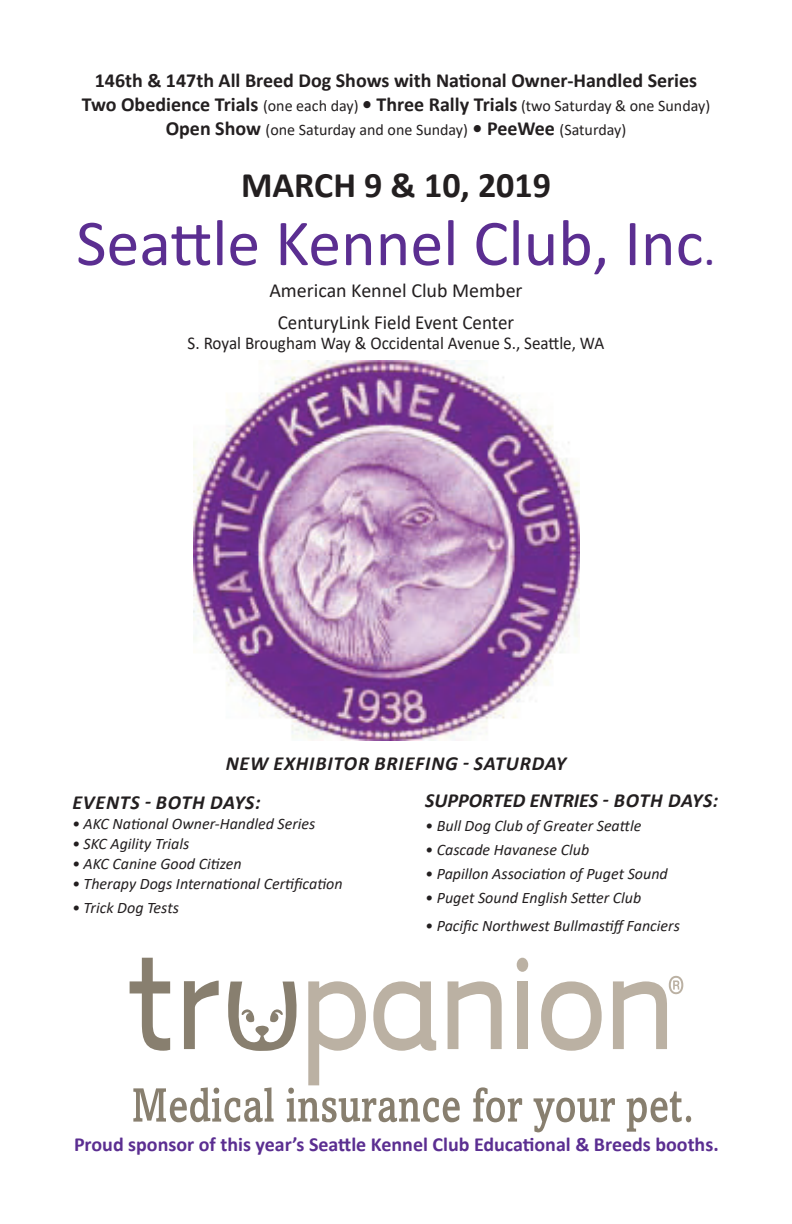
<style>
.page{position:relative;width:792px;height:1224px;background:#fff}
.page>*{position:absolute;margin:0;border:0;box-sizing:border-box;transform-origin:0 0}
.t1{font:66px "Calibri";color:#5b2e91}
.t2{font:700 36px "Calibri";color:#231f20}
.t3{font:700 20px/24px "Calibri";color:#231f20;text-align:center}
.t4{font:italic 700 20px/36.4px "Calibri";letter-spacing:.04em;color:#231f20}
.t5{font:700 20px "Calibri";color:#5b2e91}
.t6{font:20px/32px "Calibri";color:#231f20;text-align:center}
.t7{font:18px "Calibri";color:#231f20;scale:.95 1}
.t8{font:italic 16px "Calibri";color:#231f20}
.t9{font:16px "Calibri";color:#231f20}
.s1{font-weight:400;font-size:16px}
.s2{font-weight:700;font-size:20px}
.s3{font-size:48px}
</style>
<div class="page">
<svg style="left:534px;top:1098px;width:81px;height:34px"></svg>
<svg style="left:627px;top:1092px;width:64px;height:40px"></svg>
<svg style="left:541px;top:981px;width:61px;height:70px"></svg>
<div style="left:517px;top:981px;width:11px;height:68px;background:#bbb1a3"></div>
<div style="left:517px;top:958px;width:11px;height:14px;background:#bbb1a3;border-radius:50%"></div>
<svg style="left:130px;top:958px;width:392px;height:164px"></svg>
<svg style="left:613px;top:976px;width:70px;height:73px"></svg>
<img style="left:193px;top:361px;width:386px;height:379px">
<p class="t3" style="left:82px;top:68px;width:630px">146th &amp; 147th All Breed Dog Shows with National Owner-Handled Series<br>Two Obedience Trials <span class="s1">(one each day)</span> • Three Rally Trials <span class="s1">(two Saturday &amp; one Sunday)</span></p>
<p class="t9" style="left:166px;top:119px;width:462px"><span class="s2">Open Show</span> (one Saturday and one Sunday) <span class="s2">• PeeWee</span> (Saturday)</p>
<h2 class="t2" style="left:241px;top:160px;width:312px">MARCH 9 &amp; 10, 2019</h2>
<h1 class="t1" style="left:76px;top:197px;width:641px">Seattle Kennel Club, Inc<span class="s3">.</span></h1>
<p class="t6" style="left:269px;top:274px;width:255px">American Kennel Club Member<br>CenturyLink Field Event Center</p>
<p class="t7" style="left:188px;top:331px;width:440px">S. Royal Brougham Way &amp; Occidental Avenue S., Seattle, WA</p>
<p class="t4" style="left:425px;top:745px;width:295px;text-indent:-199px">NEW EXHIBITOR BRIEFING - SATURDAY<br>SUPPORTED ENTRIES - BOTH DAYS:</p>
<p class="t8" style="left:425px;top:814px;width:218px">• Bull Dog Club of Greater Seattle</p>
<p class="t8" style="left:425px;top:838px;width:166px">• Cascade Havanese Club</p>
<p class="t8" style="left:425px;top:862px;width:244px">• Papillon Association of Puget Sound</p>
<p class="t8" style="left:425px;top:886px;width:218px">• Puget Sound English Setter Club</p>
<p class="t8" style="left:425px;top:914px;width:256px">• Pacific Northwest Bullmastiff Fanciers</p>
<p class="t4" style="left:72px;top:783px;width:190px">EVENTS - BOTH DAYS:</p>
<p class="t8" style="left:72px;top:812px;width:245px">• AKC National Owner-Handled Series</p>
<p class="t8" style="left:72px;top:832px;width:119px">• SKC Agility Trials</p>
<p class="t8" style="left:72px;top:852px;width:171px">• AKC Canine Good Citizen</p>
<p class="t8" style="left:72px;top:872px;width:272px">• Therapy Dogs International Certification</p>
<p class="t8" style="left:72px;top:896px;width:108px">• Trick Dog Tests</p>
<p class="t5" style="left:74px;top:1130px;width:646px">Proud sponsor of this year’s Seattle Kennel Club Educational &amp; Breeds booths.</p>
</div>
